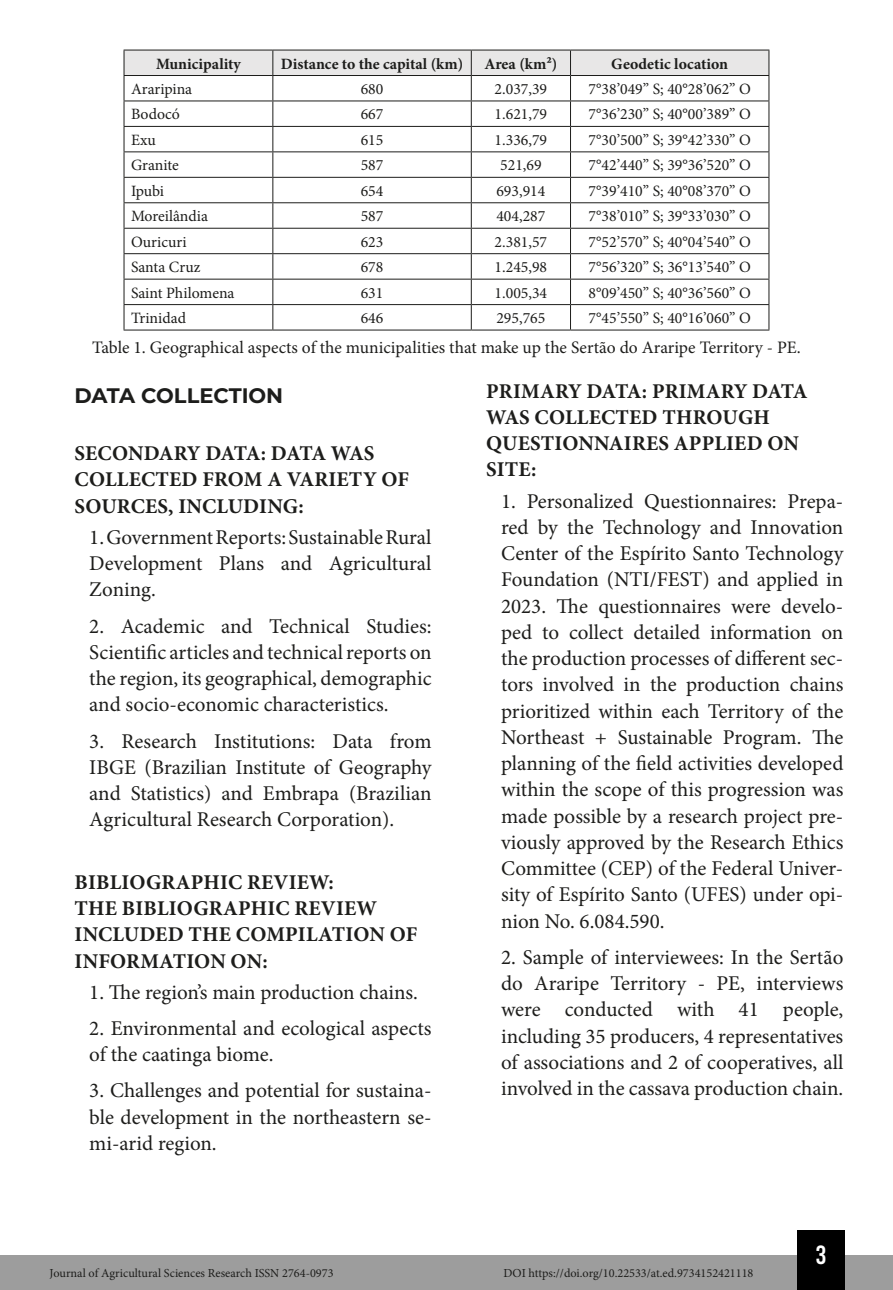
<style>
.page{position:relative;width:893px;height:1290px;background:#fff}
.page>*{position:absolute;margin:0;border:0;box-sizing:border-box;transform-origin:0 0}
.t1{font:26.25px "Bebas Kai";color:#fff}
.lista_simples{font:21px/26.2px "Minion Pro";color:#1d1d1b;text-align:justify}
.SUB{font:700 21px/26.2px "Minion Pro";letter-spacing:.01em;color:#1d1d1b}
.TITULO{font:700 21px "Montserrat";color:#1d1d1b}
.Info_Imagem{font:17.5px "Minion Pro";color:#1d1d1b}
.Tabela{font:15.75px "Minion Pro";color:#1d1d1b}
.Tabela-2{font:700 15.75px "Minion Pro";color:#1d1d1b}
.t2{font:12.25px "Minion Pro";color:#1d1d1b}
</style>
<div class="page">
<div style="left:0;top:1255px;width:893px;height:35px;background:#9d9d9d"></div>
<div style="left:797px;top:1230px;width:48px;height:60px;background:#000"></div>
<svg style="left:124px;top:50px;width:645px;height:280px"></svg>
<hr style="left:124px;top:330px;width:149px;height:1px;background:#1d1d1b">
<hr style="left:273px;top:330px;width:198px;height:1px;background:#1d1d1b">
<hr style="left:471px;top:330px;width:99px;height:1px;background:#1d1d1b">
<hr style="left:570px;top:330px;width:199px;height:1px;background:#1d1d1b">
<p class="Tabela-2" style="left:156px;top:52px;width:86px">Municipality</p>
<p class="Tabela-2" style="left:281px;top:52px;width:184px">Distance to the capital (km)</p>
<p class="Tabela-2" style="left:484px;top:52px;width:75px">Area (km²)</p>
<p class="Tabela-2" style="left:611px;top:52px;width:118px">Geodetic location</p>
<p class="Tabela" style="left:131px;top:78px;width:63px">Araripina</p>
<p class="Tabela" style="left:361px;top:78px;width:24px">680</p>
<p class="Tabela" style="left:495px;top:78px;width:54px">2.037,39</p>
<p class="Tabela" style="left:589px;top:78px;width:164px">7°38’049” S; 40°28’062” O</p>
<p class="Tabela" style="left:131px;top:104px;width:50px">Bodocó</p>
<p class="Tabela" style="left:361px;top:104px;width:24px">667</p>
<p class="Tabela" style="left:495px;top:104px;width:54px">1.621,79</p>
<p class="Tabela" style="left:589px;top:104px;width:164px">7°36’230” S; 40°00’389” O</p>
<p class="Tabela" style="left:131px;top:129px;width:26px">Exu</p>
<p class="Tabela" style="left:361px;top:129px;width:24px">615</p>
<p class="Tabela" style="left:495px;top:129px;width:54px">1.336,79</p>
<p class="Tabela" style="left:589px;top:129px;width:164px">7°30’500” S; 39°42’330” O</p>
<p class="Tabela" style="left:131px;top:155px;width:49px">Granite</p>
<p class="Tabela" style="left:361px;top:155px;width:24px">587</p>
<p class="Tabela" style="left:500px;top:155px;width:43px">521,69</p>
<p class="Tabela" style="left:589px;top:155px;width:164px">7°42’440” S; 39°36’520” O</p>
<p class="Tabela" style="left:131px;top:180px;width:35px">Ipubi</p>
<p class="Tabela" style="left:361px;top:180px;width:24px">654</p>
<p class="Tabela" style="left:496px;top:180px;width:50px">693,914</p>
<p class="Tabela" style="left:589px;top:180px;width:164px">7°39’410” S; 40°08’370” O</p>
<p class="Tabela" style="left:131px;top:206px;width:78px">Moreilândia</p>
<p class="Tabela" style="left:361px;top:206px;width:24px">587</p>
<p class="Tabela" style="left:496px;top:206px;width:50px">404,287</p>
<p class="Tabela" style="left:589px;top:206px;width:164px">7°38’010” S; 39°33’030” O</p>
<p class="Tabela" style="left:131px;top:231px;width:57px">Ouricuri</p>
<p class="Tabela" style="left:361px;top:231px;width:24px">623</p>
<p class="Tabela" style="left:495px;top:231px;width:54px">2.381,57</p>
<p class="Tabela" style="left:589px;top:231px;width:164px">7°52’570” S; 40°04’540” O</p>
<p class="Tabela" style="left:131px;top:257px;width:71px">Santa Cruz</p>
<p class="Tabela" style="left:361px;top:257px;width:24px">678</p>
<p class="Tabela" style="left:495px;top:257px;width:54px">1.245,98</p>
<p class="Tabela" style="left:589px;top:257px;width:164px">7°56’320” S; 36°13’540” O</p>
<p class="Tabela" style="left:131px;top:282px;width:105px">Saint Philomena</p>
<p class="Tabela" style="left:361px;top:282px;width:24px">631</p>
<p class="Tabela" style="left:495px;top:282px;width:54px">1.005,34</p>
<p class="Tabela" style="left:589px;top:282px;width:164px">8°09’450” S; 40°36’560” O</p>
<p class="Tabela" style="left:131px;top:307px;width:56px">Trinidad</p>
<p class="Tabela" style="left:361px;top:307px;width:24px">646</p>
<p class="Tabela" style="left:496px;top:307px;width:50px">295,765</p>
<p class="Tabela" style="left:589px;top:307px;width:164px">7°45’550” S; 40°16’060” O</p>
<p class="Info_Imagem" style="left:92px;top:336px;width:710px">Table 1. Geographical aspects of the municipalities that make up the Sertão do Araripe Territory - PE.</p>
<p class="TITULO" style="left:74px;top:380px;width:210px">DATA COLLECTION</p>
<p class="SUB" style="left:486px;top:378px;width:323px">PRIMARY DATA: PRIMARY DATA<br>WAS COLLECTED THROUGH<br>QUESTIONNAIRES APPLIED ON<br>SITE:</p>
<p class="lista_simples" style="left:501px;top:488px;width:344px">1. Personalized Questionnaires: Prepa&shy;red by the Technology and Innovation Center of the Espírito Santo Technology Foundation (NTI/FEST) and applied in 2023. The questionnaires were develo&shy;ped to collect detailed information on the production processes of different sec&shy;tors involved in the production chains prioritized within each Territory of the Northeast + Sustainable Program. The planning of the field activities developed within the scope of this progression was made possible by a research project pre&shy;viously approved by the Research Ethics Committee (CEP) of the Federal Univer&shy;sity of Espírito Santo (UFES) under opi&shy;nion No. 6.084.590.</p>
<p class="lista_simples" style="left:501px;top:944px;width:344px">2. Sample of interviewees: In the Sertão do Araripe Territory - PE, interviews were conducted with 41 people, including 35 producers, 4 representatives of associations and 2 of cooperatives, all involved in the cassava production chain.</p>
<p class="SUB" style="left:75px;top:440px;width:336px">SECONDARY DATA: DATA WAS<br>COLLECTED FROM A VARIETY OF<br>SOURCES, INCLUDING:</p>
<p class="lista_simples" style="left:89px;top:524px;width:344px">1. Government Reports: Sustainable Rural Development Plans and Agricultural Zoning.</p>
<p class="lista_simples" style="left:89px;top:613px;width:344px">2. Academic and Technical Studies:<br>Scientific articles and technical reports on the region, its geographical, demographic and socio-economic characteristics.</p>
<p class="lista_simples" style="left:89px;top:728px;width:344px">3. Research Institutions: Data from IBGE (Brazilian Institute of Geography and Statistics) and Embrapa (Brazilian Agricultural Research Corporation).</p>
<p class="SUB" style="left:75px;top:869px;width:344px">BIBLIOGRAPHIC REVIEW:<br>THE BIBLIOGRAPHIC REVIEW<br>INCLUDED THE COMPILATION OF<br>INFORMATION ON:</p>
<p class="lista_simples" style="left:89px;top:979px;width:330px">1. The region’s main production chains.</p>
<p class="lista_simples" style="left:89px;top:1015px;width:344px">2. Environmental and ecological aspects of the caatinga biome.</p>
<p class="lista_simples" style="left:89px;top:1077px;width:344px">3. Challenges and potential for sustaina&shy;ble development in the northeastern se&shy;mi-arid region.</p>
<p class="t2" style="left:50px;top:1265px;width:285px">Journal of Agricultural Sciences Research ISSN 2764-0973</p>
<p class="t2" style="left:503px;top:1265px;width:252px">DOI https://doi.org/10.22533/at.ed.9734152421118</p>
<p class="t1" style="left:816px;top:1241px;width:12px">3</p>
</div>
